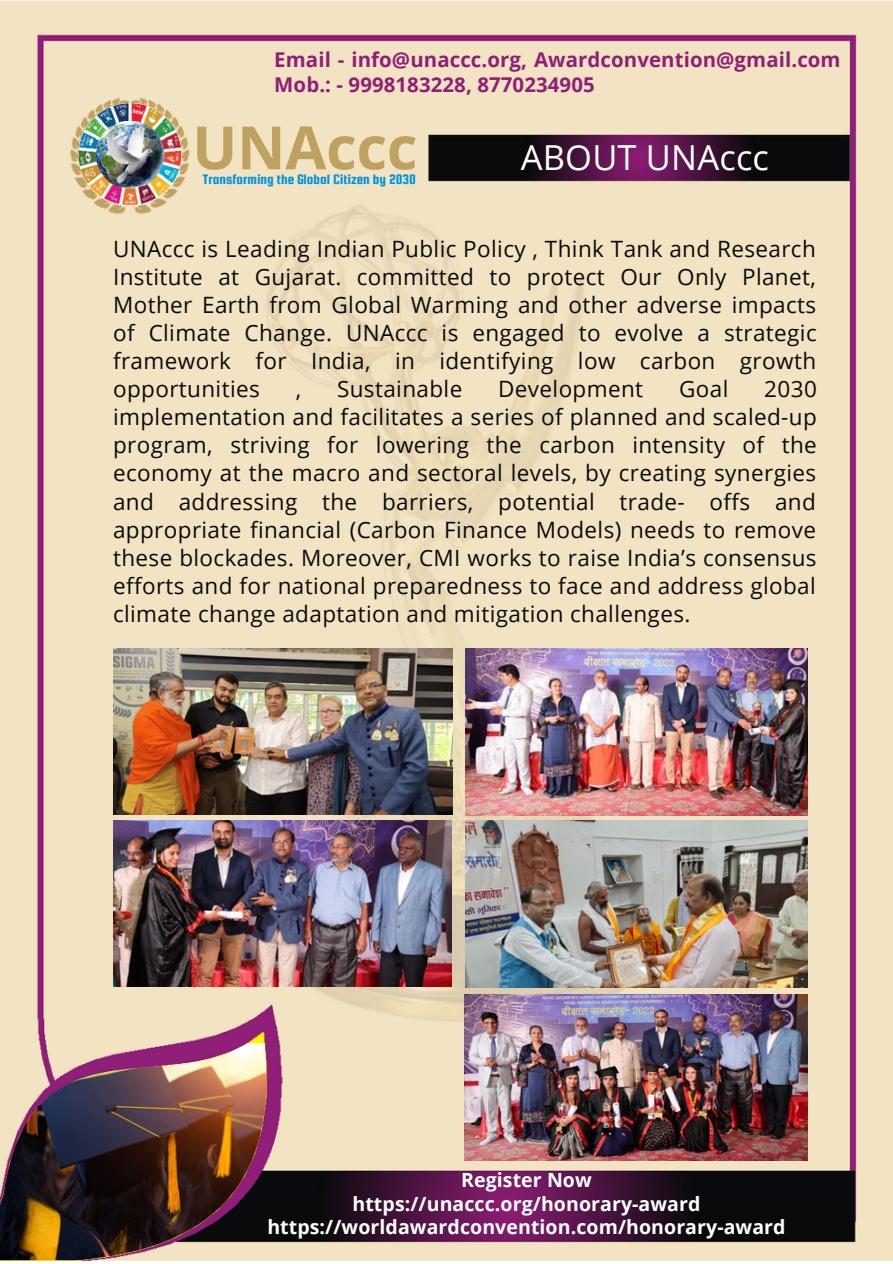
<style>
.page{position:relative;width:893px;height:1264px;background:#fff}
.page>*{position:absolute;margin:0;border:0;box-sizing:border-box;transform-origin:0 0}
.t1{font:700 59.7px "Open Sans";letter-spacing:-.005em;color:#bfa161}
.t2{font:34.5px "Open Sans";letter-spacing:.005em;color:#fff}
.t3{font:22.5px/28px "Open Sans";letter-spacing:.015em;color:#0a0a0d;text-align:justify}
.t4{font:700 20.4px/24.8px "Open Sans";letter-spacing:.005em;color:#8f1f78}
.t5{font:700 19.5px/23.7px "Open Sans";letter-spacing:.005em;color:#fff;text-align:center}
.t6{font:14.7px "Squada One";color:#0094de}
</style>
<div class="page">
<img style="left:0;top:0;width:892px;height:1261px">
<img style="left:0;top:1043px;width:266px;height:217px">
<img style="left:264px;top:202px;width:386px;height:822px">
<img style="left:63px;top:90px;width:134px;height:131px">
<img style="left:427px;top:135px;width:423px;height:46px">
<img style="left:79px;top:103px;width:102px;height:103px;border-radius:50%">
<img style="left:97px;top:121px;width:67px;height:67px">
<img style="left:105px;top:127px;width:50px;height:58px">
<img style="left:113px;top:648px;width:340px;height:166px">
<img style="left:465px;top:648px;width:342px;height:167px">
<img style="left:113px;top:821px;width:338px;height:165px">
<img style="left:465px;top:821px;width:342px;height:166px">
<img style="left:464px;top:994px;width:343px;height:166px">
<p class="t4" style="left:274px;top:47px;width:567px">Email - info@unaccc.org, Awardconvention@gmail.com<br>Mob.: - 9998183228, 8770234905</p>
<h1 class="t1" style="left:192px;top:105px;width:227px">UNAccc</h1>
<p class="t6" style="left:203px;top:171px;width:214px">Transforming the Global Citizen by 2030</p>
<h2 class="t2" style="left:520px;top:133px;width:250px">ABOUT UNAccc</h2>
<p class="t3" style="left:113px;top:234px;width:705px">UNAccc is Leading Indian Public Policy , Think Tank and Research Institute at Gujarat. committed to protect Our Only Planet, Mother Earth from Global Warming and other adverse impacts of Climate Change. UNAccc is engaged to evolve a strategic framework for India, in identifying low carbon growth opportunities</p>
<p class="t3" style="left:337px;top:374px;width:127px">Sustainable</p>
<p class="t3" style="left:498px;top:374px;width:146px">Development</p>
<p class="t3" style="left:679px;top:374px;width:51px">Goal</p>
<p class="t3" style="left:113px;top:374px;width:705px;text-indent:651px">2030 implementation and facilitates a series of planned and scaled-up program, striving for lowering the carbon intensity of the economy at the macro and sectoral levels, by creating synergies and addressing the barriers, potential trade- offs and appropriate financial (Carbon Finance Models) needs to remove these blockades. Moreover, CMI works to raise India’s consensus efforts and for national preparedness to face and address global climate change adaptation and mitigation challenges.</p>
<p class="t3" style="left:296px;top:374px;width:7px">,</p>
<p class="t5" style="left:267px;top:1167px;width:519px">Register Now<br>https://unaccc.org/honorary-award https://worldawardconvention.com/honorary-award</p>
</div>
